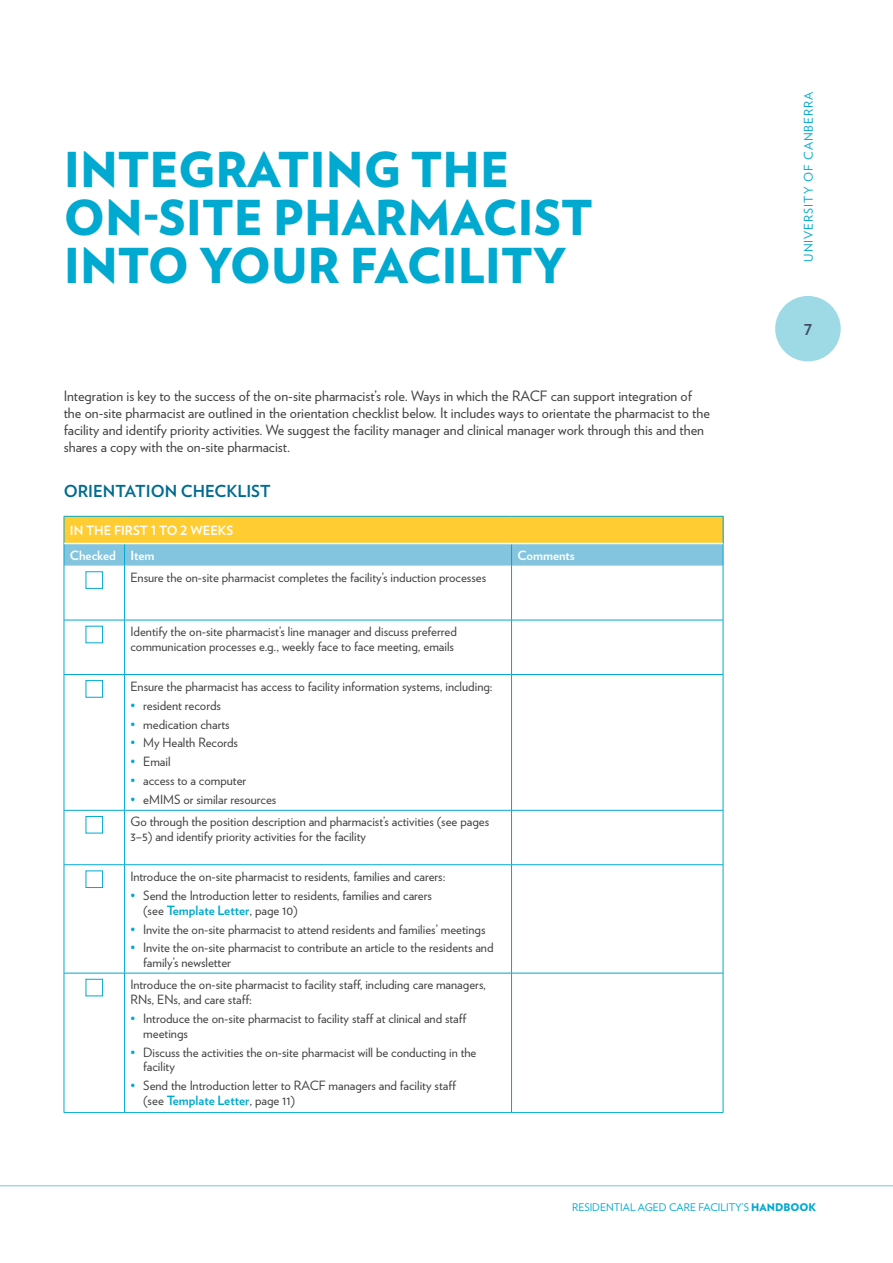
<style>
.page{position:relative;width:893px;height:1263px;background:#fff}
.page>*{position:absolute;margin:0;border:0;box-sizing:border-box;transform-origin:0 0}
.t1{font:900 48px/48px "Verlag";color:#00a9cf}
.t2{font:700 16.5px "Verlag";color:#006c91}
.t3{font:700 15px "Verlag";color:#424d61}
.t4{font:14.25px/17.1px "Verlag";color:#414042}
.t5{font:12.75px/14.7px "Verlag";color:#414042}
.t6{font:700 12.75px/24.6px "Verlag";color:#fff}
.t7{font:12px "Verlag";letter-spacing:.08em;color:#00a9cf}
.t8{font:10.5px "Verlag";color:#00a9cf}
.s1{color:#00a9cf}
.s2{font-weight:700;color:#00a9cf}
.s3{font-weight:900}
</style>
<div class="page">
<div style="left:775px;top:296px;width:66px;height:65px;background:#9edae6;border-radius:50%"></div>
<hr style="left:0;top:1185px;width:893px;height:1px;background:#9edae6">
<svg style="left:64px;top:516px;width:660px;height:50px;background:#c7c981"></svg>
<hr style="left:64px;top:566px;width:1px;height:54px;background:#00a9cf">
<hr style="left:124px;top:566px;width:1px;height:54px;background:#00a9cf">
<hr style="left:511px;top:566px;width:1px;height:54px;background:#00a9cf">
<hr style="left:723px;top:566px;width:1px;height:54px;background:#00a9cf">
<hr style="left:64px;top:620px;width:61px;height:1px;background:#00a9cf">
<hr style="left:64px;top:620px;width:1px;height:54px;background:#00a9cf">
<hr style="left:125px;top:620px;width:386px;height:1px;background:#00a9cf">
<hr style="left:124px;top:620px;width:1px;height:54px;background:#00a9cf">
<hr style="left:511px;top:620px;width:212px;height:1px;background:#00a9cf">
<hr style="left:511px;top:620px;width:1px;height:54px;background:#00a9cf">
<hr style="left:723px;top:620px;width:1px;height:54px;background:#00a9cf">
<hr style="left:64px;top:674px;width:61px;height:1px;background:#00a9cf">
<hr style="left:64px;top:675px;width:1px;height:135px;background:#00a9cf">
<hr style="left:125px;top:674px;width:386px;height:1px;background:#00a9cf">
<hr style="left:124px;top:675px;width:1px;height:135px;background:#00a9cf">
<hr style="left:511px;top:674px;width:212px;height:1px;background:#00a9cf">
<hr style="left:511px;top:675px;width:1px;height:135px;background:#00a9cf">
<hr style="left:723px;top:675px;width:1px;height:135px;background:#00a9cf">
<hr style="left:64px;top:810px;width:61px;height:1px;background:#00a9cf">
<hr style="left:64px;top:810px;width:1px;height:54px;background:#00a9cf">
<hr style="left:125px;top:810px;width:386px;height:1px;background:#00a9cf">
<hr style="left:124px;top:810px;width:1px;height:54px;background:#00a9cf">
<hr style="left:511px;top:810px;width:212px;height:1px;background:#00a9cf">
<hr style="left:511px;top:810px;width:1px;height:54px;background:#00a9cf">
<hr style="left:723px;top:810px;width:1px;height:54px;background:#00a9cf">
<hr style="left:64px;top:864px;width:61px;height:1px;background:#00a9cf">
<hr style="left:64px;top:865px;width:1px;height:108px;background:#00a9cf">
<hr style="left:125px;top:864px;width:386px;height:1px;background:#00a9cf">
<hr style="left:124px;top:865px;width:1px;height:108px;background:#00a9cf">
<hr style="left:511px;top:864px;width:212px;height:1px;background:#00a9cf">
<hr style="left:511px;top:865px;width:1px;height:108px;background:#00a9cf">
<hr style="left:723px;top:865px;width:1px;height:108px;background:#00a9cf">
<hr style="left:64px;top:973px;width:61px;height:1px;background:#00a9cf">
<hr style="left:64px;top:973px;width:1px;height:139px;background:#00a9cf">
<hr style="left:125px;top:973px;width:386px;height:1px;background:#00a9cf">
<hr style="left:124px;top:973px;width:1px;height:139px;background:#00a9cf">
<hr style="left:511px;top:973px;width:212px;height:1px;background:#00a9cf">
<hr style="left:511px;top:973px;width:1px;height:139px;background:#00a9cf">
<hr style="left:723px;top:973px;width:1px;height:139px;background:#00a9cf">
<hr style="left:64px;top:1112px;width:61px;height:1px;background:#00a9cf">
<hr style="left:125px;top:1112px;width:386px;height:1px;background:#00a9cf">
<hr style="left:511px;top:1112px;width:212px;height:1px;background:#00a9cf">
<hr style="left:64px;top:516px;width:61px;height:1px;background:#00a9cf">
<hr style="left:125px;top:516px;width:386px;height:1px;background:#00a9cf">
<hr style="left:511px;top:516px;width:212px;height:1px;background:#00a9cf">
<hr style="left:64px;top:543px;width:61px;height:1px;background:#fff">
<hr style="left:125px;top:543px;width:386px;height:1px;background:#fff">
<hr style="left:511px;top:543px;width:212px;height:1px;background:#fff">
<div style="left:86px;top:571px;width:17px;height:18px;border:1px solid #00a9cf"></div>
<div style="left:86px;top:626px;width:17px;height:17px;border:1px solid #00a9cf"></div>
<div style="left:86px;top:680px;width:17px;height:17px;border:1px solid #00a9cf"></div>
<div style="left:86px;top:816px;width:17px;height:17px;border:1px solid #00a9cf"></div>
<div style="left:86px;top:871px;width:17px;height:17px;border:1px solid #00a9cf"></div>
<div style="left:86px;top:979px;width:17px;height:17px;border:1px solid #00a9cf"></div>
<h1 class="t1" style="left:64px;top:143px;width:531px">INTEGRATING THE<br>ON-SITE PHARMACIST<br>INTO YOUR FACILITY</h1>
<p class="t4" style="left:64px;top:386px;width:648px">Integration is key to the success of the on-site pharmacist’s role. Ways in which the RACF can support integration of the on-site pharmacist are outlined in the orientation checklist below. It includes ways to orientate the pharmacist to the facility and identify priority activities. We suggest the facility manager and clinical manager work through this and then shares a copy with the on-site pharmacist.</p>
<p class="t2" style="left:64px;top:478px;width:208px">ORIENTATION CHECKLIST</p>
<p class="t6" style="left:70px;top:517px;width:165px">IN THE FIRST 1 TO 2 WEEKS<br>Checked Item</p>
<p class="t6" style="left:517px;top:542px;width:59px">Comments</p>
<p class="t5" style="left:131px;top:569px;width:357px">Ensure the on-site pharmacist completes the facility’s induction processes</p>
<p class="t5" style="left:131px;top:624px;width:328px">Identify the on-site pharmacist’s line manager and discuss preferred communication processes e.g., weekly face to face meeting, emails</p>
<p class="t5" style="left:131px;top:678px;width:364px">Ensure the pharmacist has access to facility information systems, including:</p>
<p class="t5" style="left:131px;top:697px;width:92px"><span class="s1">•</span> resident records</p>
<p class="t5" style="left:131px;top:716px;width:101px"><span class="s1">•</span> medication charts</p>
<p class="t5" style="left:131px;top:735px;width:109px"><span class="s1">•</span> My Health Records</p>
<p class="t5" style="left:131px;top:754px;width:42px"><span class="s1">•</span> Email</p>
<p class="t5" style="left:131px;top:773px;width:117px"><span class="s1">•</span> access to a computer</p>
<p class="t5" style="left:131px;top:788px;width:360px;line-height:22.2px"><span class="s1">•</span> eMIMS or similar resources<br>Go through the position description and pharmacist’s activities (see pages</p>
<p class="t5" style="left:131px;top:828px;width:237px">3–5) and identify priority activities for the facility</p>
<p class="t5" style="left:131px;top:868px;width:317px">Introduce the on-site pharmacist to residents, families and carers:</p>
<p class="t5" style="left:143px;top:887px;width:290px;text-indent:-13px"><span class="s1">•</span> Send the Introduction letter to residents, families and carers (see <span class="s2">Template Letter</span>, page 10)</p>
<p class="t5" style="left:131px;top:921px;width:356px"><span class="s1">•</span> Invite the on-site pharmacist to attend residents and families’ meetings</p>
<p class="t5" style="left:143px;top:940px;width:352px;text-indent:-13px"><span class="s1">•</span> Invite the on-site pharmacist to contribute an article to the residents and family’s newsletter</p>
<p class="t5" style="left:131px;top:977px;width:357px">Introduce the on-site pharmacist to facility staff, including care managers,<br>RNs, ENs, and care staff:</p>
<p class="t5" style="left:143px;top:1010px;width:325px;text-indent:-13px"><span class="s1">•</span> Introduce the on-site pharmacist to facility staff at clinical and staff meetings</p>
<p class="t5" style="left:143px;top:1044px;width:335px;text-indent:-13px"><span class="s1">•</span> Discuss the activities the on-site pharmacist will be conducting in the facility</p>
<p class="t5" style="left:143px;top:1078px;width:314px;text-indent:-13px"><span class="s1">•</span> Send the Introduction letter to RACF managers and facility staff (see <span class="s2">Template Letter</span>, page 11)</p>
<p class="t7" style="left:799px;top:261px;width:171px;rotate:-90deg">UNIVERSITY OF CANBERRA</p>
<p class="t3" style="left:804px;top:317px;width:10px">7</p>
<p class="t8" style="left:572px;top:1199px;width:246px">RESIDENTIAL AGED CARE FACILITY’S <span class="s3">HANDBOOK</span></p>
</div>
